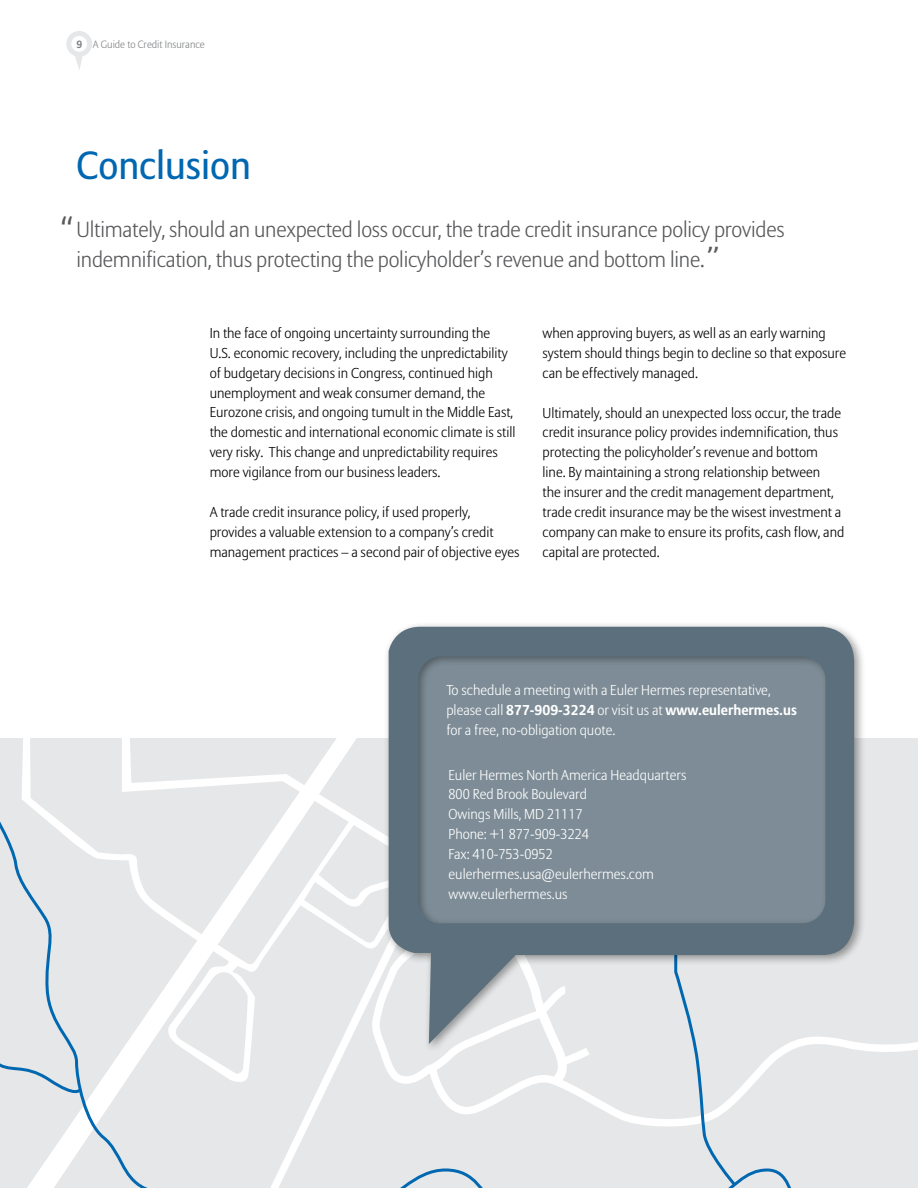
<style>
.page{position:relative;width:918px;height:1188px;background:#fff}
.page>*{position:absolute;margin:0;border:0;box-sizing:border-box;transform-origin:0 0}
.t1{font:39px "Allianz Sans";color:#0067b1}
.t2{font:300 36px "Allianz Sans";color:#58595b}
.t3{font:300 21.75px/29.8px "Allianz Sans";letter-spacing:-.01em;color:#58595b}
.t4{font:300 14.25px/20px "Allianz Sans";color:#000}
.t5{font:300 14.25px/20px "Allianz Sans";color:#fff}
.t6{font:300 10.5px "Allianz Sans";color:#808285}
.s1{font-weight:700}
.s2{font-size:26.25px}
</style>
<div class="page">
<div style="left:0;top:738px;width:918px;height:450px;background:#e6e7e8"></div>
<svg style="left:66px;top:31px;width:26px;height:39px"></svg>
<svg style="left:22px;top:738px;width:335px;height:67px"></svg>
<svg style="left:0;top:805px;width:791px;height:383px"></svg>
<svg style="left:0;top:1057px;width:83px;height:41px"></svg>
<svg style="left:673px;top:1054px;width:64px;height:133px"></svg>
<div style="left:384px;top:622px;width:482px;height:432px;background:#000;opacity:.38"></div>
<svg style="left:389px;top:627px;width:465px;height:417px;fill:#7d8c96"></svg>
<p class="t6" style="left:77px;top:38px;width:130px"><span class="s1">9</span> A Guide to Credit Insurance</p>
<h1 class="t1" style="left:77px;top:142px;width:176px">Conclusion</h1>
<h2 class="t2" style="left:60px;top:210px;width:15px">“</h2>
<h3 class="t3" style="left:77px;top:215px;width:710px">Ultimately, should an unexpected loss occur, the trade credit insurance policy provides indemnification, thus protecting the policyholder’s revenue and bottom line.<span class="s2">”</span></h3>
<p class="t4" style="left:210px;top:324px;width:307px">In the face of ongoing uncertainty surrounding the<br>U.S. economic recovery, including the unpredictability of budgetary decisions in Congress, continued high unemployment and weak consumer demand, the Eurozone crisis, and ongoing tumult in the Middle East, the domestic and international economic climate is still very risky. This change and unpredictability requires more vigilance from our business leaders.</p>
<p class="t4" style="left:210px;top:503px;width:311px">A trade credit insurance policy, if used properly, provides a valuable extension to a company’s credit management practices – a second pair of objective eyes</p>
<p class="t4" style="left:543px;top:324px;width:305px">when approving buyers, as well as an early warning system should things begin to decline so that exposure can be effectively managed.</p>
<p class="t4" style="left:543px;top:403px;width:303px">Ultimately, should an unexpected loss occur, the trade credit insurance policy provides indemnification, thus protecting the policyholder’s revenue and bottom line. By maintaining a strong relationship between<br>the insurer and the credit management department, trade credit insurance may be the wisest investment a company can make to ensure its profits, cash flow, and capital are protected.</p>
<p class="t5" style="left:446px;top:681px;width:352px">To schedule a meeting with a Euler Hermes representative, please call <span class="s1">877-909-3224</span> or visit us at <span class="s1">www.eulerhermes.us </span>for a free, no-obligation quote.</p>
<p class="t5" style="left:449px;top:765px;width:239px">Euler Hermes North America Headquarters<br>800 Red Brook Boulevard<br>Owings Mills, MD 21117<br>Phone: +1 877-909-3224<br>Fax: 410-753-0952 eulerhermes.usa@eulerhermes.com www.eulerhermes.us</p>
</div>
